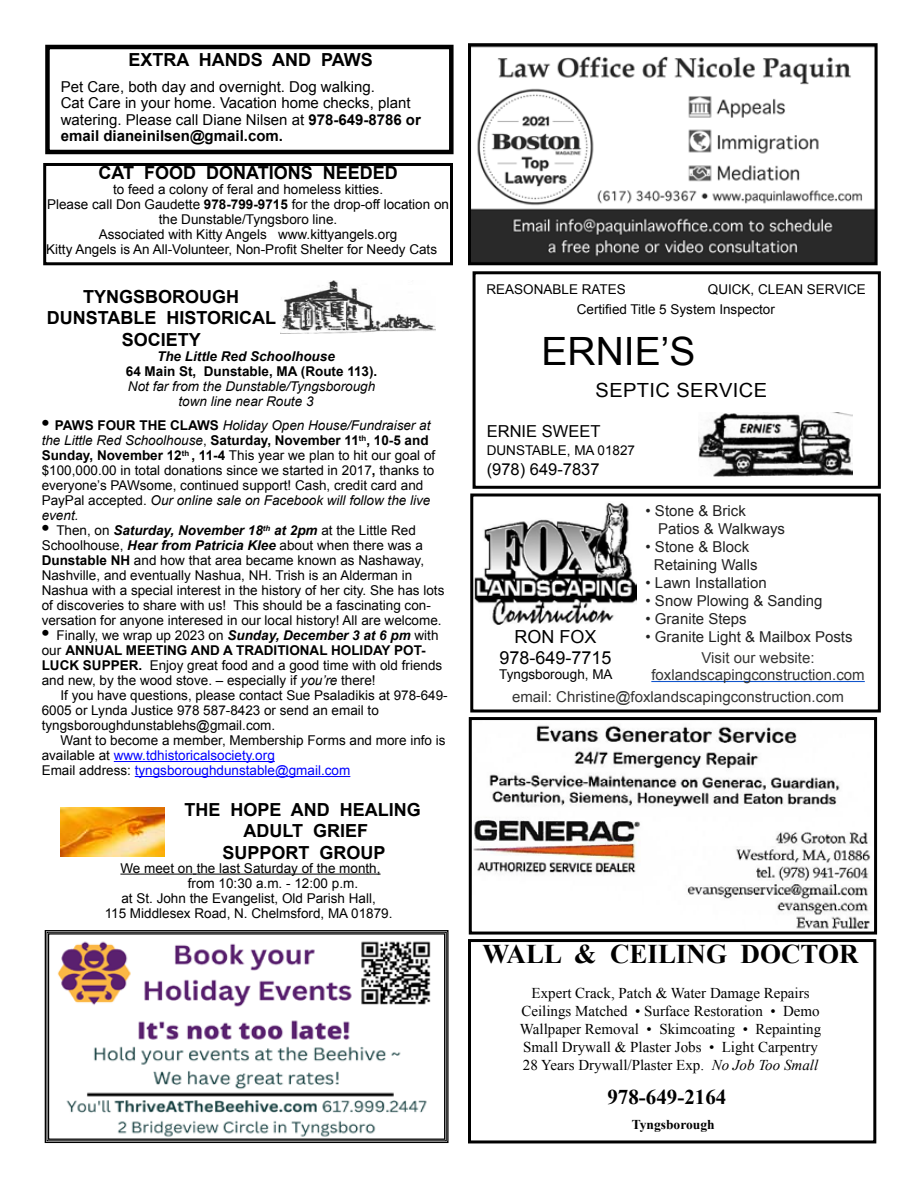
<style>
.page{position:relative;width:918px;height:1188px;background:#fff}
.page>*{position:absolute;margin:0;border:0;box-sizing:border-box;transform-origin:0 0}
.t1{font:39px "Arial";color:#000}
.t2{font:700 27px "Times New Roman";color:#000}
.t3{font:700 21px "Times New Roman";color:#000}
.t4{font:19.5px "Arial";letter-spacing:.02em;color:#000}
.t5{font:700 18px/21.6px "Arial";color:#000;text-align:center}
.t6{font:18px "Arial";color:#000}
.t7{font:16.5px "Arial";color:#000}
.t8{font:15px/18px "Times New Roman";color:#000;text-align:center}
.t9{font:15px/16.5px "Arial";color:#000}
.t10{font:15px/18px "Arial";color:#222}
.t11{font:15px/16.5px "Arial";color:#363635;text-align:center}
.t12{font:13.5px/15px "Arial";color:#000}
.t13{font:13.5px "Arial";color:#00f}
.t14{font:700 13.5px "Arial";color:#000}
.t15{font:italic 13.5px "Arial";color:#000}
.t16{font:italic 700 13.5px "Arial";color:#000}
.t17{font:700 13.5px "Times New Roman";color:#000}
.s1{font-weight:700}
.s2{font-weight:700;font-size:21px}
.s3{font-style:italic}
.s4{font-weight:700;font-style:italic}
.s5{color:#000}
</style>
<div class="page">
<img style="left:699px;top:412px;width:154px;height:65px">
<div style="left:473px;top:271px;width:408px;height:218px;border:3px solid #000"></div>
<div style="left:468px;top:939px;width:408px;height:204px;border:3px solid #000"></div>
<img style="left:473px;top:725px;width:398px;height:204px">
<div style="left:469px;top:717px;width:408px;height:218px;border:3px solid #000"></div>
<div style="left:470px;top:494px;width:411px;height:218px;border:3px solid #000"></div>
<img style="left:475px;top:502px;width:162px;height:123px">
<hr style="left:651px;top:681px;width:214px;height:1px;background:#15c">
<img style="left:472px;top:47px;width:402px;height:214px">
<div style="left:468px;top:43px;width:410px;height:222px;border:3px solid #000"></div>
<img style="left:61px;top:807px;width:103px;height:50px">
<hr style="left:120px;top:874px;width:73px;height:1px;background:#000">
<hr style="left:197px;top:874px;width:184px;height:1px;background:#000">
<svg style="left:44px;top:930px;width:405px;height:214px"></svg>
<div style="left:48px;top:933px;width:397px;height:207px;border:1px solid #000"></div>
<img style="left:280px;top:280px;width:156px;height:54px">
<hr style="left:114px;top:761px;width:161px;height:1px;background:#00f">
<hr style="left:135px;top:776px;width:215px;height:1px;background:#00f">
<div style="left:43px;top:163px;width:410px;height:102px;border:3px solid #000"></div>
<div style="left:45px;top:45px;width:409px;height:109px;border:4px solid #000"></div>
<p class="t5" style="left:128px;top:50px;width:246px">EXTRA HANDS AND PAWS</p>
<p class="t9" style="left:61px;top:78px;width:362px">Pet Care, both day and overnight. Dog walking.<br>Cat Care in your home. Vacation home checks, plant watering. Please call Diane Nilsen at <span class="s1">978-649-8786 or email dianeinilsen@gmail.com.</span></p>
<p class="t5" style="left:98px;top:163px;width:12px">catfood</p>
<p class="t5" style="left:206px;top:163px;width:193px">DONATIONS NEEDED</p>
<p class="t12" style="left:113px;top:182px;width:272px">to feed a colony of feral and homeless kitties.</p>
<p class="t12" style="left:47px;top:197px;width:404px">Please call Don Gaudette <span class="s1">978-799-9715</span> for the drop-off location on</p>
<p class="t12" style="left:159px;top:212px;width:180px">the Dunstable/Tyngsboro line.</p>
<p class="t12" style="left:99px;top:227px;width:300px">Associated with Kitty Angels www.kittyangels.org</p>
<p class="t12" style="left:46px;top:242px;width:392px">Kitty Angels is An All-Volunteer, Non-Profit Shelter for Needy Cats</p>
<p class="t5" style="left:47px;top:286px;width:231px">TYNGSBOROUGH<br>DUNSTABLE h ISTORICAL<br>SOCIETY</p>
<p class="t16" style="left:157px;top:347px;width:179px">The Little Red Schoolhouse</p>
<p class="t14" style="left:126px;top:362px;width:253px">64 Main St, Dunstable, MA (Route 113).</p>
<p class="t15" style="left:128px;top:377px;width:249px">Not far from the Dunstable/Tyngsborough</p>
<p class="t15" style="left:178px;top:392px;width:137px">town line near Route 3</p>
<p class="t12" style="left:42px;top:418px;width:395px"><span class="s2">•</span> <span class="s1">PAWS FOUR THE CLAWS</span> <span class="s3">Holiday Open House/Fundraiser at the Little Red Schoolhouse</span>, <span class="s1">Saturday, November 11</span><sup>th</sup><span class="s1">, 10-5 and Sunday, November 12</span><sup>th</sup> <span class="s1">, 11-4</span> This year we plan to hit our goal of $100,000.00 in total donations since we started in 2017<span class="s1">,</span> thanks to everyone’s PAWsome, continued support! Cash, credit card and PayPal accepted. <span class="s3">Our online sale on Facebook will follow the live event.</span></p>
<p class="t12" style="left:42px;top:523px;width:404px"><span class="s2">•</span> Then, on <span class="s4">Saturday, November 18</span><sup>th</sup> <span class="s4">at 2pm</span> at the Little Red Schoolhouse, <span class="s4">Hear from Patricia Klee</span> about when there was a <span class="s1">Dunstable NH</span> and how that area became known as Nashaway, Nashville, and eventually Nashua, NH. Trish is an Alderman in Nashua with a special interest in the history of her city. She has lots of discoveries to share with us! This should be a fascinating con&shy;versation for anyone interesed in our local history! All are welcome.</p>
<p class="t12" style="left:42px;top:628px;width:398px"><span class="s2">•</span> Finally, we wrap up 2023 on <span class="s4">Sunday, December 3 at 6 pm</span> with our <span class="s1">Annual</span></p>
<p class="t14" style="left:126px;top:641px;width:20px">Meetingandatraditional</p>
<p class="t14" style="left:331px;top:641px;width:18px">Holiday</p>
<p class="t14" style="left:394px;top:641px;width:33px">Pot-</p>
<p class="t14" style="left:42px;top:656px;width:10px">luc</p>
<p class="t14" style="left:69px;top:656px;width:33px">k Supper</p>
<p class="t12" style="left:138px;top:658px;width:305px"><span class="s1">.</span> Enjoy great food and a good time with old friends</p>
<p class="t12" style="left:42px;top:673px;width:335px">and new, by the wood stove. – especially if <span class="s3">you’re</span> there!</p>
<p class="t12" style="left:61px;top:688px;width:389px">If you have questions, please contact Sue Psaladikis at 978-649-</p>
<p class="t12" style="left:42px;top:703px;width:339px">6005 or Lynda Justice 978 587-8423 or send an email to</p>
<p class="t12" style="left:42px;top:718px;width:235px">tyngsboroughdunstablehs@gmail.com.</p>
<p class="t12" style="left:61px;top:733px;width:387px">Want to become a member, Membership Forms and more info is</p>
<p class="t13" style="left:42px;top:747px;width:235px"><span class="s5">available at</span> www.tdhistoricalsociety.org</p>
<p class="t13" style="left:42px;top:762px;width:310px"><span class="s5">Email address:</span> tyngsboroughdunstable@gmail.com</p>
<p class="t5" style="left:184px;top:799px;width:238px">THE HOPE AND HEALING<br>ADULT GRIEF<br>SUPPORT GROUP</p>
<p class="t12" style="left:120px;top:861px;width:262px">We meet on the last Saturday of the month,</p>
<p class="t12" style="left:188px;top:876px;width:172px">from 10:30 a.m. - 12:00 p.m.</p>
<p class="t12" style="left:121px;top:891px;width:256px">at St. John the Evangelist, Old Parish Hall,</p>
<p class="t12" style="left:105px;top:906px;width:289px">115 Middlesex Road, N. Chelmsford, MA 01879.</p>
<p class="t12" style="left:487px;top:282px;width:141px">REASONABLE RATES</p>
<p class="t12" style="left:577px;top:280px;width:291px;line-height:20px;text-indent:131px">QUICK, CLEAN SERVICE<br>Certified Title 5 System Inspector</p>
<p class="t1" style="left:542px;top:326px;width:155px">ERNIE’S</p>
<p class="t4" style="left:596px;top:377px;width:173px">SEPTIC SERVICE</p>
<p class="t7" style="left:487px;top:421px;width:115px">ERNIE SWEET</p>
<p class="t12" style="left:487px;top:443px;width:150px">DUNSTABLE, MA 01827</p>
<p class="t7" style="left:487px;top:458px;width:114px">(978) 649-7837</p>
<p class="t10" style="left:658px;top:502px;width:128px;text-indent:-13px">• Stone &amp; Brick<br>Patios &amp; Walkways</p>
<p class="t10" style="left:646px;top:538px;width:113px;text-align:center">• Stone &amp; Block<br>Retaining Walls</p>
<p class="t10" style="left:646px;top:574px;width:123px">• Lawn Installation</p>
<p class="t10" style="left:646px;top:592px;width:178px">• Snow Plowing &amp; Sanding</p>
<p class="t10" style="left:646px;top:610px;width:103px">• Granite Steps</p>
<p class="t6" style="left:515px;top:624px;width:84px">RON FOX</p>
<p class="t10" style="left:646px;top:628px;width:208px">• Granite Light &amp; Mailbox Posts</p>
<p class="t6" style="left:500px;top:646px;width:114px">978-649-7715</p>
<p class="t12" style="left:499px;top:667px;width:115px">Tyngsborough, MA</p>
<p class="t11" style="left:512px;top:689px;width:333px">email: Christine@foxlandscapingconstruction.com</p>
<p class="t11" style="left:651px;top:650px;width:215px">Visit our website: foxlandscapingconstruction.com</p>
<p class="t2" style="left:483px;top:936px;width:378px">WALL &amp; CEILING DOCTOR</p>
<p class="t8" style="left:520px;top:984px;width:303px">Expert Crack, Patch &amp; Water Damage Repairs Ceilings Matched • Surface Restoration • Demo Wallpaper Removal • Skimcoating • Repainting Small Drywall &amp; Plaster Jobs • Light Carpentry 28 Years Drywall/Plaster Exp. <span class="s3">No Job Too Small</span></p>
<p class="t3" style="left:607px;top:1082px;width:120px">978-649-2164</p>
<p class="t17" style="left:632px;top:1115px;width:84px">Tyngsborough</p>
</div>
